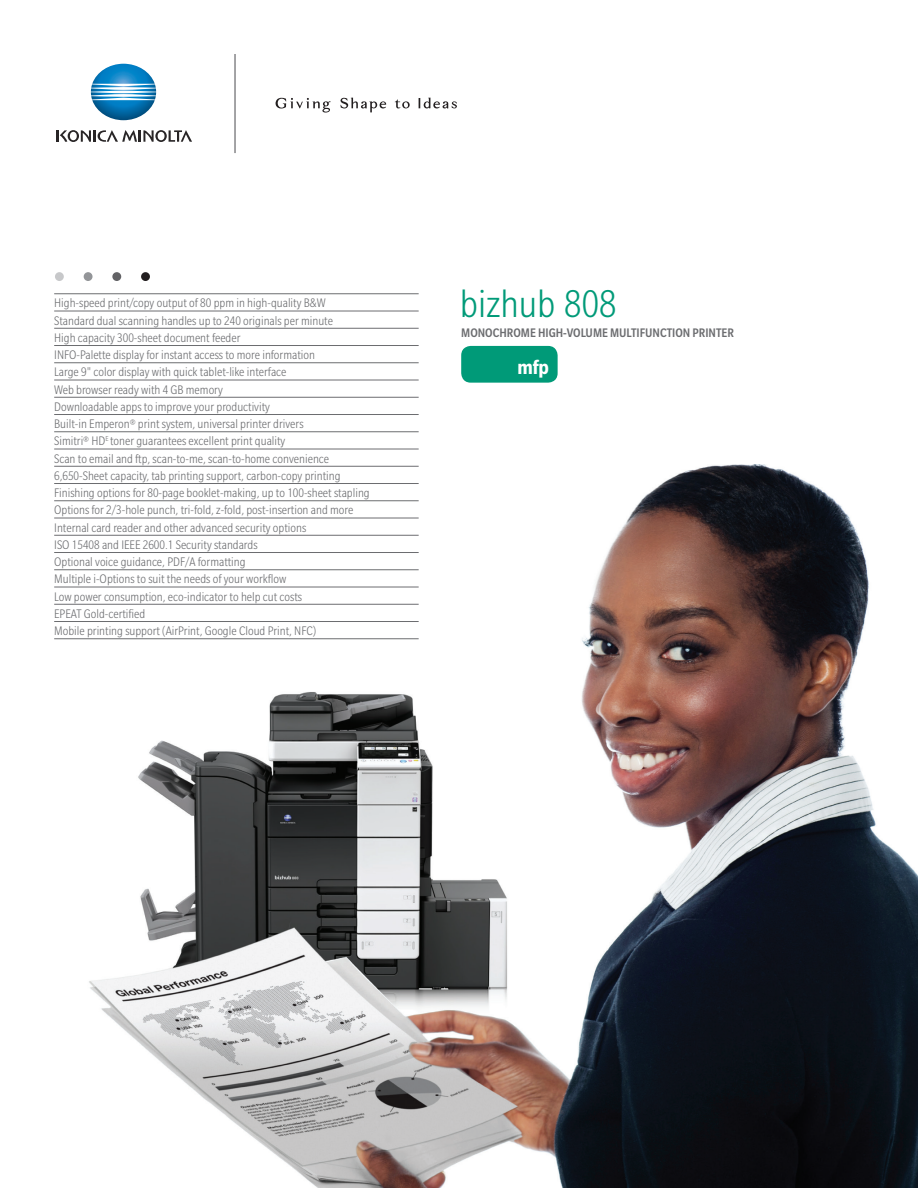
<style>
.page{position:relative;width:918px;height:1188px;background:#fff}
.page>*{position:absolute;margin:0;border:0;box-sizing:border-box;transform-origin:0 0}
.t1{font:300 condensed 42px "Slate Std";letter-spacing:.005em;color:#009a78}
.t2{font:700 condensed 21.6px "Slate Std";color:#fff}
.t3{font:300 condensed 13.5px/17.2px "Slate Std";color:#6c6d70}
.t4{font:500 condensed 13.5px "Slate Std";color:#6c6d70}
.s1{font-size:10.5px}
</style>
<div class="page">
<img style="left:54px;top:464px;width:864px;height:724px">
<svg style="left:55px;top:272px;width:9px;height:9px"></svg>
<svg style="left:84px;top:272px;width:9px;height:9px"></svg>
<svg style="left:112px;top:272px;width:9px;height:9px"></svg>
<svg style="left:141px;top:272px;width:9px;height:9px"></svg>
<svg style="left:341px;top:98px;width:45px;height:14px"></svg>
<svg style="left:419px;top:98px;width:38px;height:10px"></svg>
<svg style="left:276px;top:98px;width:55px;height:15px"></svg>
<svg style="left:395px;top:99px;width:15px;height:10px"></svg>
<img style="left:91px;top:64px;width:65px;height:56px">
<svg style="left:57px;top:130px;width:135px;height:12px"></svg>
<hr style="left:234px;top:54px;width:2px;height:99px;background:#636366">
<hr style="left:54px;top:293px;width:365px;height:1px;background:#6c6d70">
<hr style="left:54px;top:311px;width:365px;height:1px;background:#6c6d70">
<hr style="left:54px;top:328px;width:365px;height:1px;background:#6c6d70">
<hr style="left:54px;top:345px;width:365px;height:1px;background:#6c6d70">
<hr style="left:54px;top:362px;width:365px;height:1px;background:#6c6d70">
<hr style="left:54px;top:380px;width:365px;height:1px;background:#6c6d70">
<hr style="left:54px;top:397px;width:365px;height:1px;background:#6c6d70">
<hr style="left:54px;top:414px;width:365px;height:1px;background:#6c6d70">
<hr style="left:54px;top:431px;width:365px;height:1px;background:#6c6d70">
<hr style="left:54px;top:449px;width:365px;height:1px;background:#6c6d70">
<hr style="left:54px;top:466px;width:365px;height:1px;background:#6c6d70">
<hr style="left:54px;top:483px;width:365px;height:1px;background:#6c6d70">
<hr style="left:54px;top:500px;width:365px;height:1px;background:#6c6d70">
<hr style="left:54px;top:518px;width:365px;height:1px;background:#6c6d70">
<hr style="left:54px;top:535px;width:365px;height:1px;background:#6c6d70">
<hr style="left:54px;top:552px;width:365px;height:1px;background:#6c6d70">
<hr style="left:54px;top:569px;width:365px;height:1px;background:#6c6d70">
<hr style="left:54px;top:587px;width:365px;height:1px;background:#6c6d70">
<hr style="left:54px;top:604px;width:365px;height:1px;background:#6c6d70">
<hr style="left:54px;top:621px;width:365px;height:1px;background:#6c6d70">
<hr style="left:54px;top:638px;width:365px;height:1px;background:#6c6d70">
<div style="left:461px;top:346px;width:97px;height:37px;background:#009a78;border-radius:9px"></div>
<p class="t3" style="left:54px;top:294px;width:317px">High-speed print/copy output of 80 ppm in high-quality B&amp;W<br>Standard dual scanning handles up to 240 originals per minute<br>High capacity 300-sheet document feeder<br>INFO-Palette display for instant access to more information<br>Large 9" color display with quick tablet-like interface<br>Web browser ready with 4 GB memory<br>Downloadable apps to improve your productivity<br>Built-in Emperon<span class="s1">®</span> print system, universal printer drivers<br>Simitri<span class="s1">®</span> HD<sup>E</sup> toner guarantees excellent print quality<br>Scan to email and ftp, scan-to-me, scan-to-home convenience 6,650-Sheet capacity, tab printing support, carbon-copy printing Finishing options for 80-page booklet-making, up to 100-sheet stapling Options for 2/3-hole punch, tri-fold, z-fold, post-insertion and more Internal card reader and other advanced security options<br>ISO 15408 and IEEE 2600.1 Security standards<br>Optional voice guidance, PDF/A formatting<br>Multiple i-Options to suit the needs of your workflow<br>Low power consumption, eco-indicator to help cut costs<br>EPEAT Gold-certified<br>Mobile printing support (AirPrint, Google Cloud Print, NFC)</p>
<h1 class="t1" style="left:460px;top:283px;width:158px">bizhub 808</h1>
<p class="t4" style="left:461px;top:326px;width:274px">MONOCHROME HIGH-VOLUME MULTIFUNCTION PRINTER</p>
<h2 class="t2" style="left:517px;top:356px;width:33px">mfp</h2>
</div>
